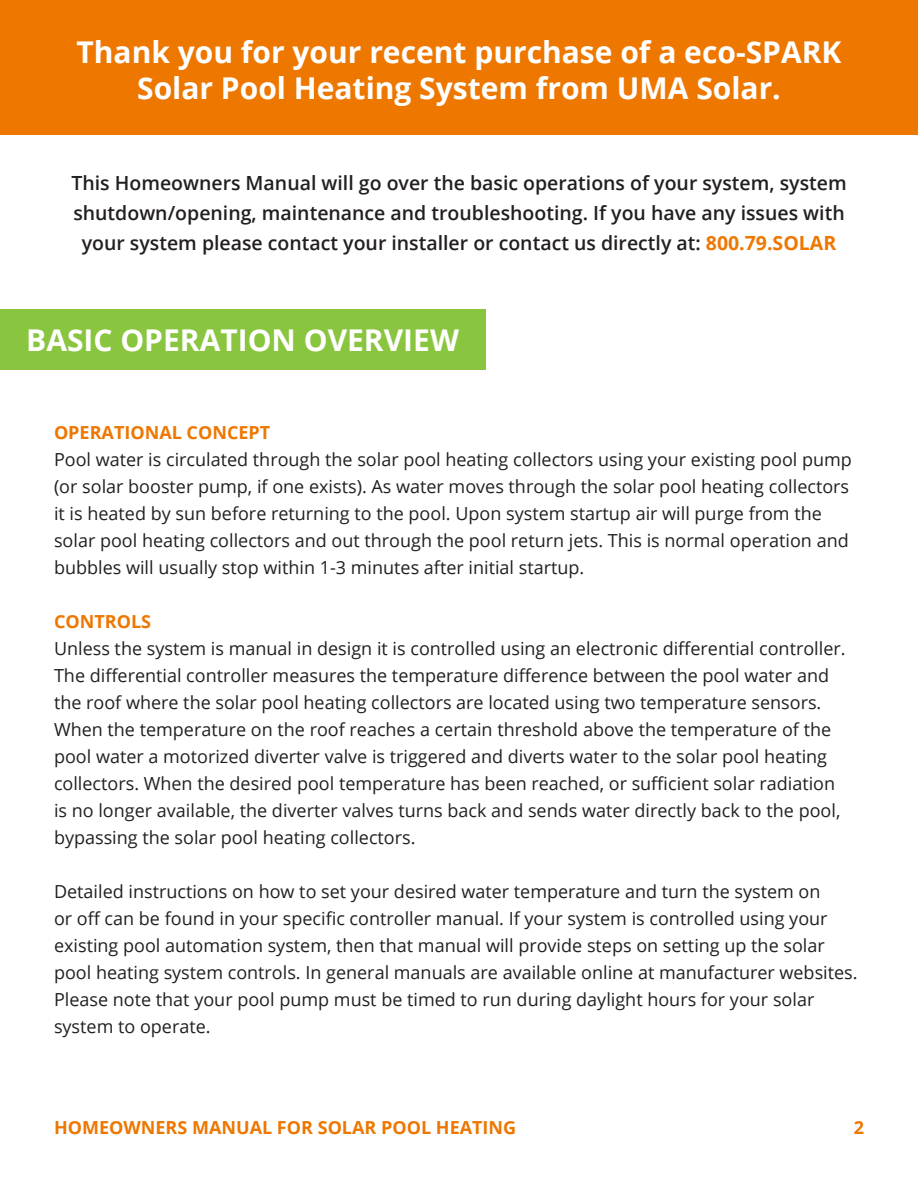
<style>
.page{position:relative;width:918px;height:1188px;background:#fff}
.page>*{position:absolute;margin:0;border:0;box-sizing:border-box;transform-origin:0 0}
.t1{font:700 30px "Open Sans";color:#fff}
.t2{font:600 19.5px/30px "Open Sans";color:#231f20;text-align:center}
.t3{font:18px/27px "Open Sans";color:#231f20}
.t4{font:700 18px "Open Sans";color:#e70}
.s1{font-weight:700;color:#e70}
</style>
<div class="page">
<div style="left:0;top:0;width:918px;height:135px;background:#e70"></div>
<div style="left:0;top:309px;width:486px;height:61px;background:#89c53f"></div>
<p class="t1" style="left:77px;top:31px;width:766px">Thank you for your recent purchase of a eco-SPARK</p>
<p class="t1" style="left:137px;top:67px;width:645px">Solar Pool Heating System from UMA Solar.</p>
<p class="t2" style="left:71px;top:168px;width:777px">This Homeowners Manual will go over the basic operations of your system, system shutdown/opening, maintenance and troubleshooting. If you have any issues with your system please contact your installer or contact us directly at: <span class="s1">800.79.SOLAR</span></p>
<p class="t1" style="left:26px;top:319px;width:434px">BASIC OPERATION OVERVIEW</p>
<p class="t4" style="left:54px;top:420px;width:218px">OPERATIONAL CONCEPT</p>
<p class="t3" style="left:54px;top:446px;width:800px">Pool water is circulated through the solar pool heating collectors using your existing pool pump (or solar booster pump, if one exists). As water moves through the solar pool heating collectors it is heated by sun before returning to the pool. Upon system startup air will purge from the solar pool heating collectors and out through the pool return jets. This is normal operation and bubbles will usually stop within 1-3 minutes after initial startup.</p>
<p class="t4" style="left:54px;top:609px;width:99px">CONTROLS</p>
<p class="t3" style="left:54px;top:635px;width:793px">Unless the system is manual in design it is controlled using an electronic differential controller.<br>The differential controller measures the temperature difference between the pool water and the roof where the solar pool heating collectors are located using two temperature sensors.<br>When the temperature on the roof reaches a certain threshold above the temperature of the pool water a motorized diverter valve is triggered and diverts water to the solar pool heating collectors. When the desired pool temperature has been reached, or sufficient solar radiation is no longer available, the diverter valves turns back and sends water directly back to the pool, bypassing the solar pool heating collectors.</p>
<p class="t3" style="left:54px;top:878px;width:805px">Detailed instructions on how to set your desired water temperature and turn the system on<br>or off can be found in your specific controller manual. If your system is controlled using your existing pool automation system, then that manual will provide steps on setting up the solar pool heating system controls. In general manuals are available online at manufacturer websites.<br>Please note that your pool pump must be timed to run during daylight hours for your solar system to operate.</p>
<p class="t4" style="left:54px;top:1114px;width:464px">HOMEOWNERS MANUAL FOR SOLAR POOL HEATING</p>
<p class="t4" style="left:854px;top:1114px;width:12px">2</p>
</div>
